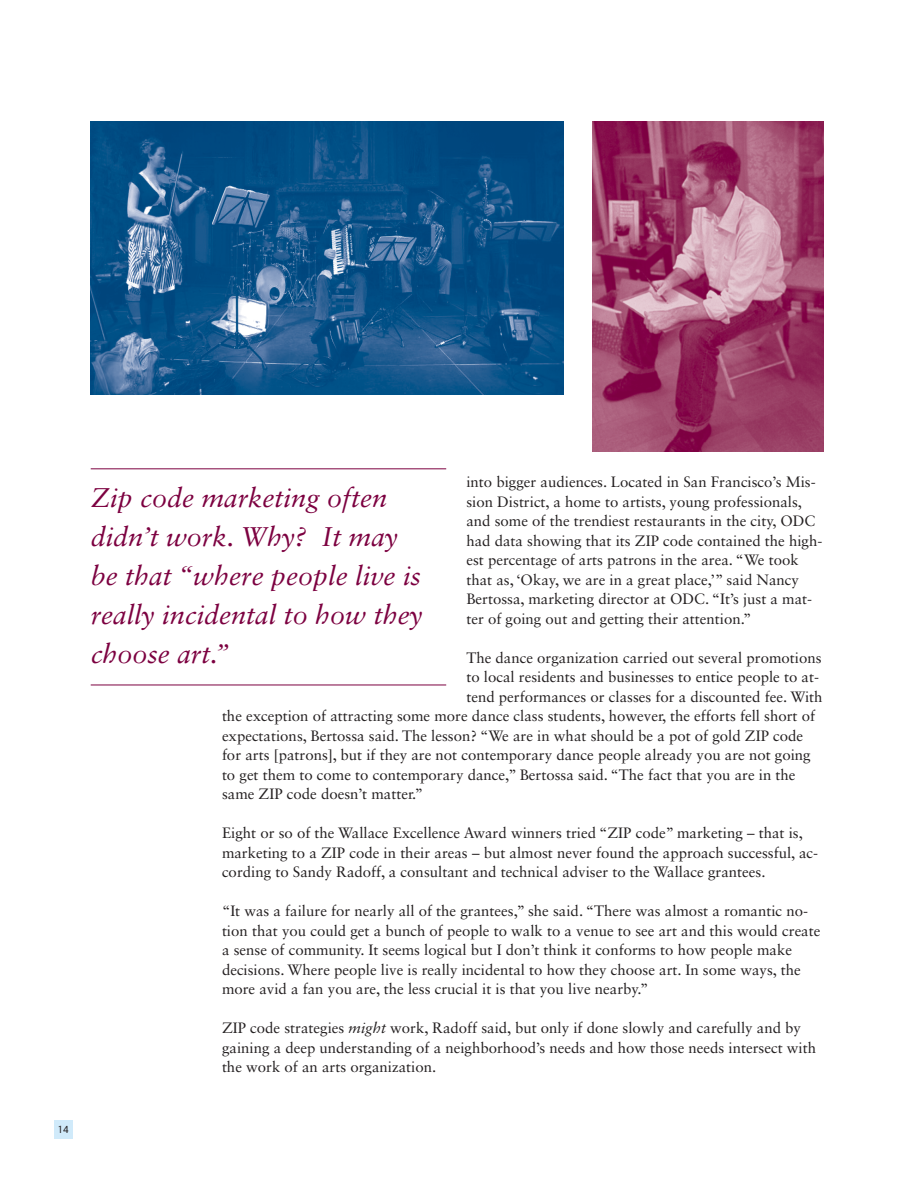
<style>
.page{position:relative;width:918px;height:1188px;background:#fff}
.page>*{position:absolute;margin:0;border:0;box-sizing:border-box;transform-origin:0 0}
.Pullquote__alternate{font:italic 27px/39px "Sabon LT Std";color:#7c0040}
.Body_text{font:15px/19.5px "Sabon LT Std";color:#231f20}
.t1{font:10.5px "FS Ingrid";color:#231f20}
.s1{font-style:italic}
</style>
<div class="page">
<div style="left:54px;top:1120px;width:18px;height:19px;background:#d0eafa"></div>
<hr style="left:91px;top:468px;width:355px;height:1px;background:#7c0040">
<hr style="left:91px;top:685px;width:355px;height:1px;background:#7c0040">
<img style="left:592px;top:121px;width:232px;height:330px">
<img style="left:91px;top:122px;width:473px;height:273px">
<p class="t1" style="left:58px;top:1124px;width:13px">1 40</p>
<p class="Body_text" style="left:466px;top:472px;width:357px">into bigger audiences. Located in San Francisco’s Mis&shy;sion District, a home to artists, young professionals, and some of the trendiest restaurants in the city, ODC had data showing that its ZIP code contained the high&shy;est percentage of arts patrons in the area. “We took that as, ‘Okay, we are in a great place,’” said Nancy Bertossa, marketing director at ODC. “It’s just a mat&shy;ter of going out and getting their attention.”</p>
<p class="Body_text" style="left:466px;top:648px;width:357px">The dance organization carried out several promotions</p>
<p class="Body_text" style="left:466px;top:667px;width:354px">to local residents and businesses to entice people to at-</p>
<p class="Body_text" style="left:466px;top:687px;width:358px">tend performances or classes for a discounted fee. With</p>
<p class="Body_text" style="left:222px;top:706px;width:595px">the exception of attracting some more dance class students, however, the efforts fell short of</p>
<p class="Body_text" style="left:222px;top:726px;width:583px">expectations, Bertossa said. The lesson? “We are in what should be a pot of gold ZIP code</p>
<p class="Body_text" style="left:222px;top:745px;width:590px">for arts [patrons], but if they are not contemporary dance people already you are not going</p>
<p class="Body_text" style="left:222px;top:765px;width:575px">to get them to come to contemporary dance,” Bertossa said. “The fact that you are in the</p>
<p class="Body_text" style="left:222px;top:784px;width:203px">same ZIP code doesn’t matter.”</p>
<p class="Body_text" style="left:222px;top:823px;width:598px">Eight or so of the Wallace Excellence Award winners tried “ZIP code” marketing – that is, marketing to a ZIP code in their areas – but almost never found the approach successful, ac&shy;cording to Sandy Radoff, a consultant and technical adviser to the Wallace grantees.</p>
<p class="Body_text" style="left:222px;top:901px;width:600px">“It was a failure for nearly all of the grantees,” she said. “There was almost a romantic no&shy;tion that you could get a bunch of people to walk to a venue to see art and this would create a sense of community. It seems logical but I don’t think it conforms to how people make decisions. Where people live is really incidental to how they choose art. In some ways, the more avid a fan you are, the less crucial it is that you live nearby.”</p>
<p class="Body_text" style="left:222px;top:1018px;width:596px">ZIP code strategies <span class="s1">might</span> work, Radoff said, but only if done slowly and carefully and by gaining a deep understanding of a neighborhood’s needs and how those needs intersect with the work of an arts organization.</p>
<p class="Pullquote__alternate" style="left:91px;top:478px;width:334px">Zip code marketing often didn’t work. Why? It may be that “where people live is really incidental to how they choose art.”</p>
</div>
